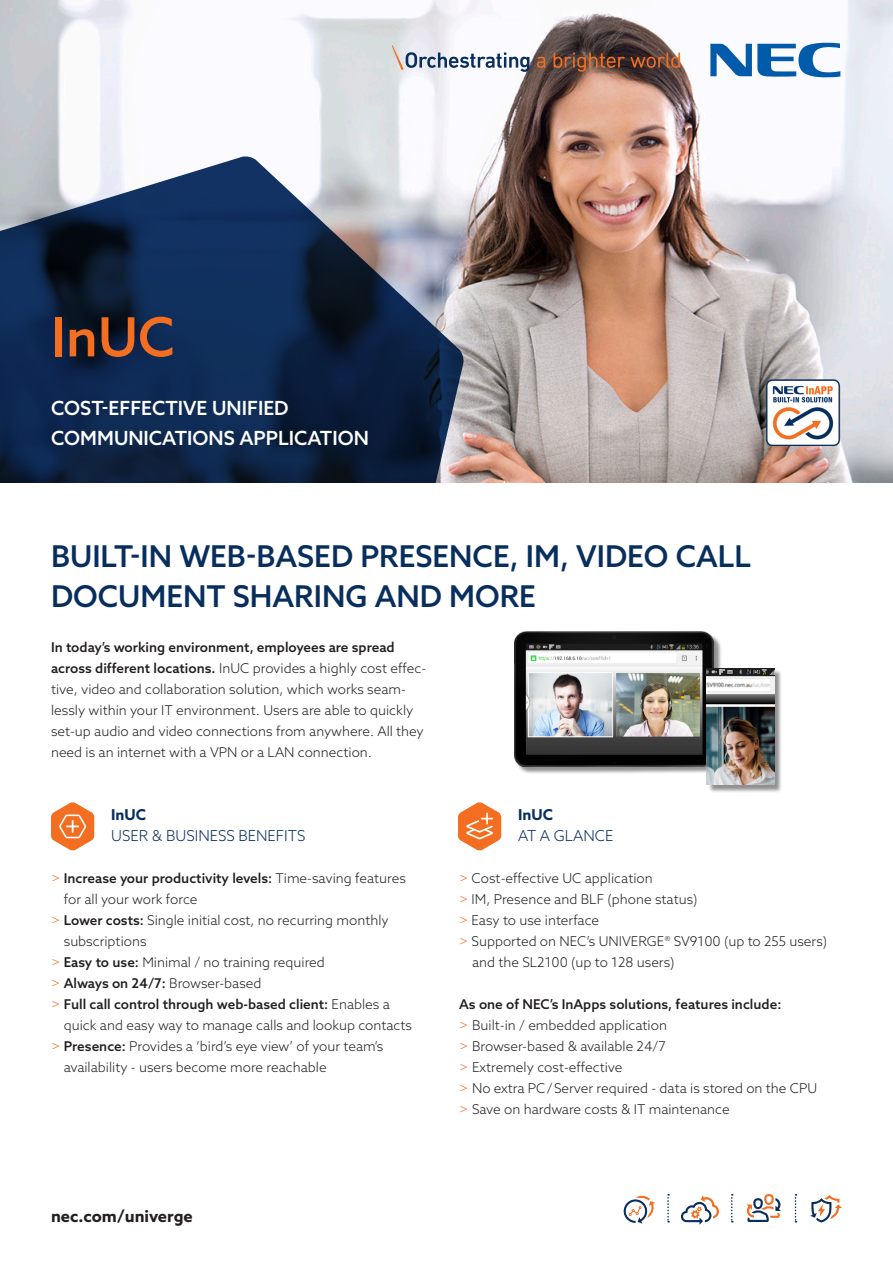
<style>
.page{position:relative;width:893px;height:1263px;background:#fff}
.page>*{position:absolute;margin:0;border:0;box-sizing:border-box;transform-origin:0 0}
.t1{font:500 54px "Azo Sans";color:#f36e21}
._28_Tabel_Note{font:500 30px "Azo Sans";color:#082e5e}
.t2{font:500 19.5px "Azo Sans";color:#fff}
.t3{font:700 16.5px "Azo Sans";color:#231f20}
._05_body{font:300 15px "Azo Sans";color:#082e5e}
._28_Tabel_Note-2{font:300 15px "Azo Sans";color:#082e5e}
._28_Tabel_Note-3{font:700 15px "Azo Sans";color:#082e5e}
._28_Tabel_Note-4{font:300 13.5px/21px "Azo Sans";color:#231f20}
._28_Tabel_Note-5{font:300 13.5px/21px "Azo Sans";color:#221e1f}
._28_Tabel_Note-6{font:500 13.5px "Azo Sans";color:#231f20}
.s1{font-weight:500}
.s2{color:#f36e21}
.s3{font-weight:300;color:#f36e21}
.s4{font-weight:300}
</style>
<div class="page">
<img style="left:0;top:0;width:893px;height:483px">
<svg style="left:0;top:156px;width:464px;height:327px;background:#364865"></svg>
<svg style="left:537px;top:57px;width:8px;height:11px"></svg>
<svg style="left:553px;top:53px;width:127px;height:19px;background:#714634"></svg>
<svg style="left:392px;top:45px;width:137px;height:27px"></svg>
<svg style="left:710px;top:42px;width:130px;height:36px"></svg>
<img style="left:763px;top:379px;width:79px;height:66px">
<div style="left:515px;top:633px;width:207px;height:141px;background:#231f20;opacity:.5"></div>
<img style="left:514px;top:632px;width:200px;height:134px">
<div style="left:708px;top:669px;width:74px;height:124px;background:#231f20;opacity:.5"></div>
<img style="left:707px;top:668px;width:67px;height:117px">
<svg style="left:624px;top:1196px;width:31px;height:28px"></svg>
<svg style="left:746px;top:1194px;width:35px;height:28px"></svg>
<svg style="left:681px;top:1195px;width:38px;height:30px"></svg>
<svg style="left:810px;top:1195px;width:32px;height:27px"></svg>
<svg style="left:795px;top:1194px;width:1px;height:28px"></svg>
<svg style="left:731px;top:1194px;width:2px;height:28px"></svg>
<svg style="left:667px;top:1194px;width:2px;height:28px"></svg>
<svg style="left:458px;top:802px;width:43px;height:49px"></svg>
<svg style="left:51px;top:802px;width:43px;height:49px"></svg>
<p class="t1" style="left:51px;top:301px;width:125px">InUC</p>
<p class="t2" style="left:51px;top:395px;width:239px">COST-EFFECTIVE UNIFIED</p>
<p class="t2" style="left:51px;top:425px;width:319px">COMMUNICATIONS APPLICATION</p>
<p class="_28_Tabel_Note" style="left:51px;top:536px;width:701px">BUILT-IN WEB-BASED PRESENCE, IM, VIDEO CALL</p>
<p class="_28_Tabel_Note" style="left:51px;top:577px;width:486px">DOCUMENT SHARING AND MORE</p>
<p class="_28_Tabel_Note-5" style="left:51px;top:637px;width:377px"><span class="s1">In today’s working environment, employees are spread across different locations.</span> InUC provides a highly cost effec&shy;tive, video and collaboration solution, which works seam&shy;lessly within your IT environment. Users are able to quickly set-up audio and video connections from anywhere. All they need is an internet with a VPN or a LAN connection.</p>
<p class="_28_Tabel_Note-3" style="left:111px;top:805px;width:36px">InUC</p>
<p class="_05_body" style="left:111px;top:826px;width:196px">USER &amp; BUSINESS BENEFITS</p>
<p class="_28_Tabel_Note-4" style="left:64px;top:868px;width:344px;text-indent:-13px"><span class="s2">&gt;</span> <span class="s1">Increase your productivity levels:</span> Time-saving features for all your work force</p>
<p class="_28_Tabel_Note-4" style="left:64px;top:910px;width:327px;text-indent:-13px"><span class="s2">&gt;</span> <span class="s1">Lower costs:</span> Single initial cost, no recurring monthly subscriptions</p>
<p class="_28_Tabel_Note-4" style="left:51px;top:952px;width:275px"><span class="s2">&gt;</span> <span class="s1">Easy to use:</span> Minimal / no training required</p>
<p class="_28_Tabel_Note-6" style="left:51px;top:974px;width:212px"><span class="s3">&gt;</span> Always on 24/7: <span class="s4">Browser-based</span></p>
<p class="_28_Tabel_Note-4" style="left:64px;top:994px;width:350px;text-indent:-13px"><span class="s2">&gt;</span> <span class="s1">Full call control through web-based client:</span> Enables a quick and easy way to manage calls and lookup contacts</p>
<p class="_28_Tabel_Note-4" style="left:64px;top:1036px;width:321px;text-indent:-13px"><span class="s2">&gt;</span> <span class="s1">Presence:</span> Provides a ‘bird’s eye view’ of your team’s availability - users become more reachable</p>
<p class="t3" style="left:51px;top:1205px;width:143px">nec.com/univerge</p>
<p class="_28_Tabel_Note-3" style="left:518px;top:805px;width:36px">InUC</p>
<p class="_28_Tabel_Note-2" style="left:518px;top:826px;width:97px">AT A GLANCE</p>
<p class="_28_Tabel_Note-4" style="left:459px;top:868px;width:195px"><span class="s2">&gt;</span> Cost-effective UC application</p>
<p class="_28_Tabel_Note-4" style="left:459px;top:889px;width:240px"><span class="s2">&gt;</span> IM, Presence and BLF (phone status)</p>
<p class="_28_Tabel_Note-4" style="left:459px;top:910px;width:142px"><span class="s2">&gt;</span> Easy to use interface</p>
<p class="_28_Tabel_Note-4" style="left:472px;top:931px;width:357px;text-indent:-13px"><span class="s2">&gt;</span> Supported on NEC’s UNIVERGE® SV9100 (up to 255 users) and the SL2100 (up to 128 users)</p>
<p class="_28_Tabel_Note-6" style="left:459px;top:995px;width:324px">As one of NEC’s InApps solutions, features include:</p>
<p class="_28_Tabel_Note-4" style="left:459px;top:1015px;width:209px"><span class="s2">&gt;</span> Built-in / embedded application</p>
<p class="_28_Tabel_Note-4" style="left:459px;top:1036px;width:208px"><span class="s2">&gt;</span> Browser-based &amp; available 24/7</p>
<p class="_28_Tabel_Note-4" style="left:459px;top:1057px;width:165px"><span class="s2">&gt;</span> Extremely cost-effective</p>
<p class="_28_Tabel_Note-4" style="left:459px;top:1078px;width:359px"><span class="s2">&gt;</span> No extra PC/Server required - data is stored on the CPU</p>
<p class="_28_Tabel_Note-4" style="left:459px;top:1099px;width:272px"><span class="s2">&gt;</span> Save on hardware costs &amp; IT maintenance</p>
</div>
